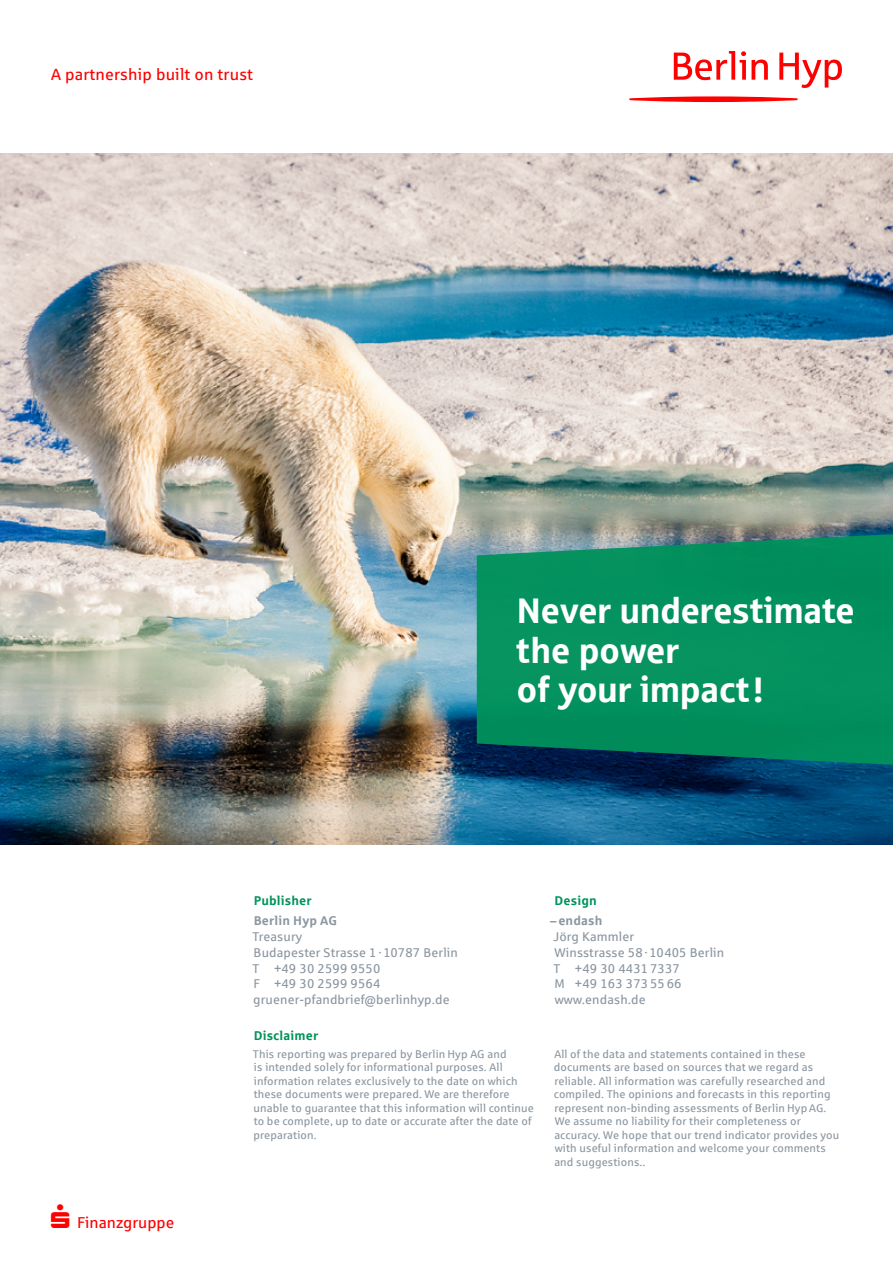
<style>
.page{position:relative;width:893px;height:1263px;background:#fff}
.page>*{position:absolute;margin:0;border:0;box-sizing:border-box;transform-origin:0 0}
.t1{font:35.7px/39.6px "Sparkasse Head";letter-spacing:.02em;color:#fff}
.t2{font:16.35px "Sparkasse Rg";letter-spacing:.01em;color:#f00}
.t3{font:15.75px "Sparkasse Rg";color:#f00}
.t4{font:12.75px/15.8px "Sparkasse Rg";letter-spacing:.01em;color:#8c97a1}
.t5{font:700 12.75px "Sparkasse Rg";letter-spacing:.01em;color:#00925b}
.t6{font:700 12.75px "Sparkasse Rg";letter-spacing:.01em;color:#8c97a1}
.t7{font:11.25px/13.5px "Sparkasse Rg";letter-spacing:.01em;color:#8c97a1}
</style>
<div class="page">
<svg style="left:674px;top:51px;width:168px;height:37px"></svg>
<svg style="left:629px;top:96px;width:168px;height:6px"></svg>
<img style="left:0;top:153px;width:893px;height:692px">
<svg style="left:477px;top:512px;width:416px;height:275px;fill:#02915f"></svg>
<h2 class="t2" style="left:51px;top:64px;width:204px">A partnership built on trust</h2>
<h1 class="t1" style="left:516px;top:589px;width:339px">Never underestimate the power<br>of your impact!</h1>
<p class="t5" style="left:254px;top:893px;width:59px">Publisher</p>
<p class="t6" style="left:254px;top:913px;width:85px">Berlin Hyp AG</p>
<p class="t4" style="left:253px;top:928px;width:207px">Treasury<br>Budapester Strasse 1 · 10787 Berlin<br>T +49 30 2599 9550<br>F +49 30 2599 9564 gruener-pfandbrief@berlinhyp.de</p>
<p class="t5" style="left:555px;top:893px;width:44px">Design</p>
<p class="t6" style="left:550px;top:913px;width:54px">– endash</p>
<p class="t4" style="left:553px;top:928px;width:173px">Jörg Kammler<br>Winsstrasse 58 · 10405 Berlin<br>T +49 30 4431 7337<br>M +49 163 373 55 66 www.endash.de</p>
<h3 class="t3" style="left:77px;top:1213px;width:99px">Finanzgruppe</h3>
<p class="t5" style="left:254px;top:1027px;width:66px">Disclaimer</p>
<p class="t7" style="left:253px;top:1047px;width:282px">This reporting was prepared by Berlin Hyp AG and<br>is intended solely for informational purposes. All information relates exclusively to the date on which these documents were prepared. We are therefore unable to guarantee that this information will continue to be complete, up to date or accurate after the date of preparation.</p>
<p class="t7" style="left:554px;top:1047px;width:287px">All of the data and statements contained in these documents are based on sources that we regard as reliable. All information was carefully researched and compiled. The opinions and forecasts in this reporting represent non-binding assessments of Berlin Hyp AG.<br>We assume no liability for their completeness or accuracy. We hope that our trend indicator provides you with useful information and welcome your comments and suggestions..</p>
</div>
